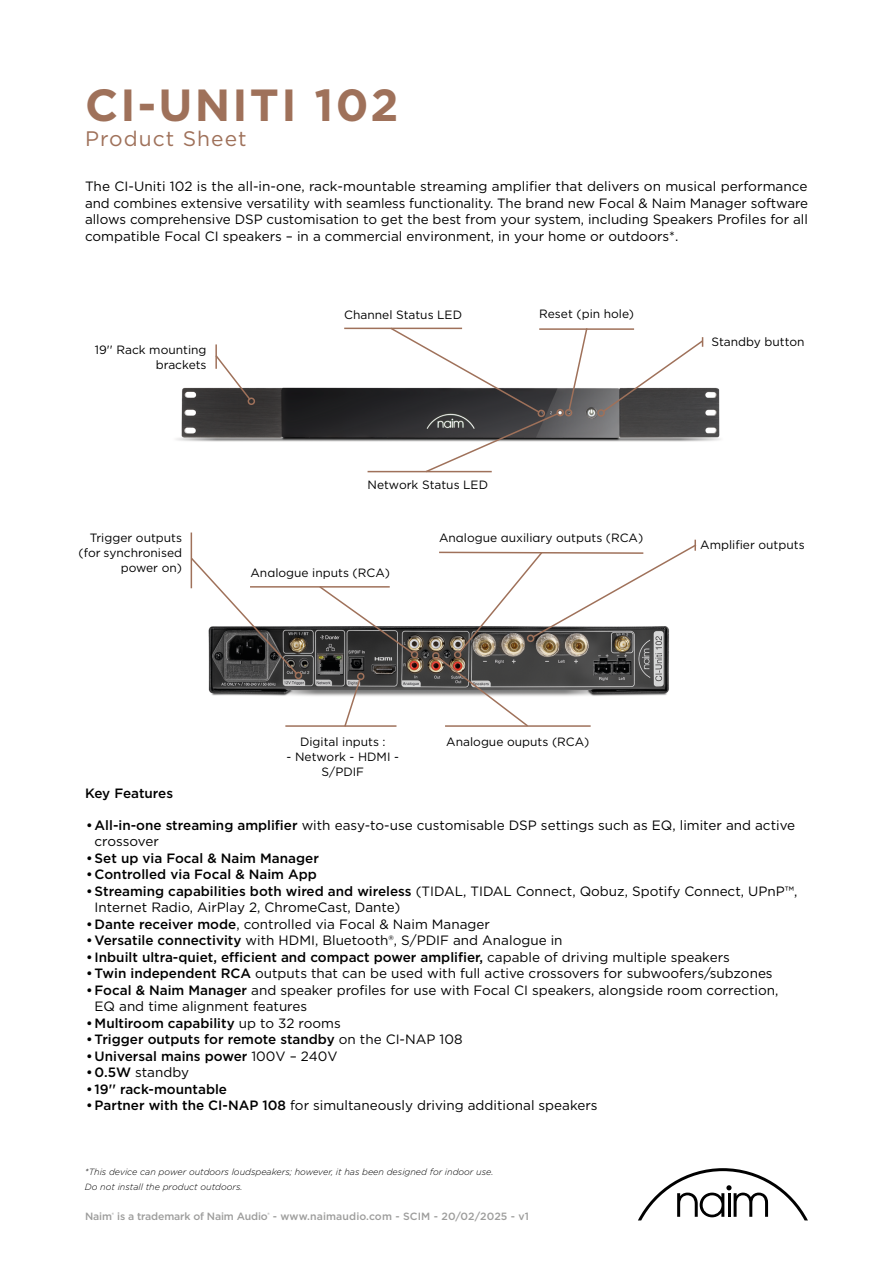
<style>
.page{position:relative;width:893px;height:1263px;background:#fff}
.page>*{position:absolute;margin:0;border:0;box-sizing:border-box;transform-origin:0 0}
.t1{font:700 45px "Gotham";letter-spacing:.05em;color:#9f715a}
.t2{font:21px "Gotham";letter-spacing:.05em;color:#9f715a}
.t3{font:13.5px/16.5px "Gotham";color:#000}
.t4{font:500 13.5px "Gotham";color:#000}
.t5{font:12px/15px "Gotham";color:#000;text-align:right}
.t6{font:500 10.5px "Gotham";letter-spacing:-.005em;color:#9d9d9c}
.t7{font:italic 300 9px/15px "Gotham";color:#000}
.s1{font-weight:500}
.s2{font-weight:400}
</style>
<div class="page">
<img style="left:190px;top:539px;width:506px;height:157px">
<img style="left:176px;top:327px;width:544px;height:115px">
<svg style="left:638px;top:1168px;width:170px;height:52px"></svg>
<svg style="left:601px;top:337px;width:103px;height:76px"></svg>
<div style="left:597px;top:409px;width:8px;height:8px;border:2px solid #9f715a;border-radius:50%"></div>
<svg style="left:214px;top:354px;width:38px;height:47px"></svg>
<div style="left:248px;top:397px;width:7px;height:8px;border:2px solid #9f715a;border-radius:50%"></div>
<hr style="left:344px;top:328px;width:118px;height:1px;background:#9f715a">
<hr style="left:368px;top:471px;width:124px;height:1px;background:#9f715a">
<hr style="left:285px;top:725px;width:111px;height:2px;background:#9f715a">
<svg style="left:343px;top:671px;width:23px;height:56px"></svg>
<svg style="left:318px;top:585px;width:96px;height:70px"></svg>
<div style="left:411px;top:651px;width:7px;height:7px;border:2px solid #9f715a;border-radius:50%"></div>
<svg style="left:432px;top:540px;width:265px;height:187px"></svg>
<div style="left:454px;top:651px;width:7px;height:7px;border:2px solid #9f715a;border-radius:50%"></div>
<hr style="left:191px;top:532px;width:1px;height:56px;background:#9f715a">
<svg style="left:190px;top:557px;width:108px;height:118px"></svg>
<div style="left:295px;top:672px;width:7px;height:7px;border:2px solid #9f715a;border-radius:50%"></div>
<hr style="left:215px;top:344px;width:2px;height:25px;background:#9f715a">
<hr style="left:539px;top:328px;width:95px;height:2px;background:#9f715a">
<svg style="left:389px;top:327px;width:199px;height:146px"></svg>
<hr style="left:250px;top:586px;width:140px;height:2px;background:#9f715a">
<h1 class="t1" style="left:85px;top:75px;width:315px">CI-UNITI 102</h1>
<h2 class="t2" style="left:85px;top:125px;width:163px">Product Sheet</h2>
<p class="t3" style="left:85px;top:178px;width:724px;text-align:justify">The CI-Uniti 102 is the all-in-one, rack-mountable streaming amplifier that delivers on musical performance and combines extensive versatility with seamless functionality. The brand new Focal &amp; Naim Manager software allows comprehensive DSP customisation to get the best from your system, including Speakers Profiles for all compatible Focal CI speakers – in a commercial environment, in your home or outdoors*.</p>
<p class="t5" style="left:95px;top:342px;width:113px">19'' Rack mounting brackets</p>
<p class="t5" style="left:79px;top:530px;width:105px">Trigger outputs (for synchronised power on)</p>
<p class="t5" style="left:344px;top:307px;width:119px">Channel Status LED</p>
<p class="t5" style="left:539px;top:306px;width:96px">Reset (pin hole)</p>
<p class="t5" style="left:368px;top:477px;width:122px">Network Status LED</p>
<p class="t5" style="left:250px;top:565px;width:141px">Analogue inputs (RCA)</p>
<p class="t5" style="left:439px;top:530px;width:206px">Analogue auxiliary outputs (RCA)</p>
<p class="t5" style="left:711px;top:334px;width:95px">Standby button</p>
<p class="t5" style="left:700px;top:537px;width:106px">Amplifier outputs</p>
<p class="t4" style="left:85px;top:784px;width:90px">Key Features</p>
<p class="t5" style="left:300px;top:734px;width:87px">Digital inputs :</p>
<p class="t5" style="left:446px;top:733px;width:145px">Analogue ouputs (RCA)</p>
<p class="t5" style="left:287px;top:749px;width:114px;text-align:center">- Network - HDMI -<br>S/PDIF</p>
<p class="t3" style="left:95px;top:817px;width:702px;text-indent:-9px"><span class="s1">•All-in-one streaming amplifier</span> with easy-to-use customisable DSP settings such as EQ, limiter and active crossover</p>
<p class="t4" style="left:86px;top:849px;width:234px">•Set up via Focal &amp; Naim Manager</p>
<p class="t4" style="left:86px;top:866px;width:232px">•Controlled via Focal &amp; Naim App</p>
<p class="t3" style="left:95px;top:883px;width:704px;text-indent:-9px"><span class="s1">•Streaming capabilities both wired and wireless</span> (TIDAL, TIDAL Connect, Qobuz, Spotify Connect, UPnP™,<br>Internet Radio, AirPlay 2, ChromeCast, Dante)</p>
<p class="t3" style="left:86px;top:915px;width:405px"><span class="s1">•Dante receiver mode</span>, controlled via Focal &amp; Naim Manager</p>
<p class="t3" style="left:86px;top:932px;width:478px"><span class="s1">•Versatile connectivity</span> with HDMI, Bluetooth®, S/PDIF and Analogue in</p>
<p class="t4" style="left:86px;top:948px;width:645px">• Inbuilt ultra-quiet, efficient and compact power amplifier, <span class="s2">capable of driving multiple speakers</span></p>
<p class="t3" style="left:86px;top:965px;width:688px"><span class="s1">•Twin independent RCA</span> outputs that can be used with full active crossovers for subwoofers/subzones</p>
<p class="t3" style="left:95px;top:981px;width:685px;text-indent:-9px"><span class="s1">•Focal &amp; Naim Manager</span> and speaker profiles for use with Focal CI speakers, alongside room correction,<br>EQ and time alignment features</p>
<p class="t4" style="left:86px;top:1014px;width:256px">•Multiroom capability <span class="s2">up to 32 rooms</span></p>
<p class="t4" style="left:86px;top:1031px;width:378px">•Trigger outputs for remote standby <span class="s2">on the CI-NAP 108</span></p>
<p class="t4" style="left:86px;top:1047px;width:253px">•Universal mains power <span class="s2">100V – 240V</span></p>
<p class="t3" style="left:86px;top:1064px;width:104px"><span class="s1">•0.5W</span> standby</p>
<p class="t4" style="left:86px;top:1080px;width:142px">• 19'' rack-mountable</p>
<p class="t3" style="left:86px;top:1097px;width:513px"><span class="s1">•Partner with the CI-NAP 108</span> for simultaneously driving additional speakers</p>
<p class="t7" style="left:85px;top:1164px;width:410px">*This device can power outdoors loudspeakers; however, it has been designed for indoor use.<br>Do not install the product outdoors.</p>
<p class="t6" style="left:85px;top:1210px;width:446px">Naim<sup>®</sup> is a trademark of Naim Audio<sup>®</sup> - www.naimaudio.com - SCIM - 20/02/2025 - v1</p>
</div>
